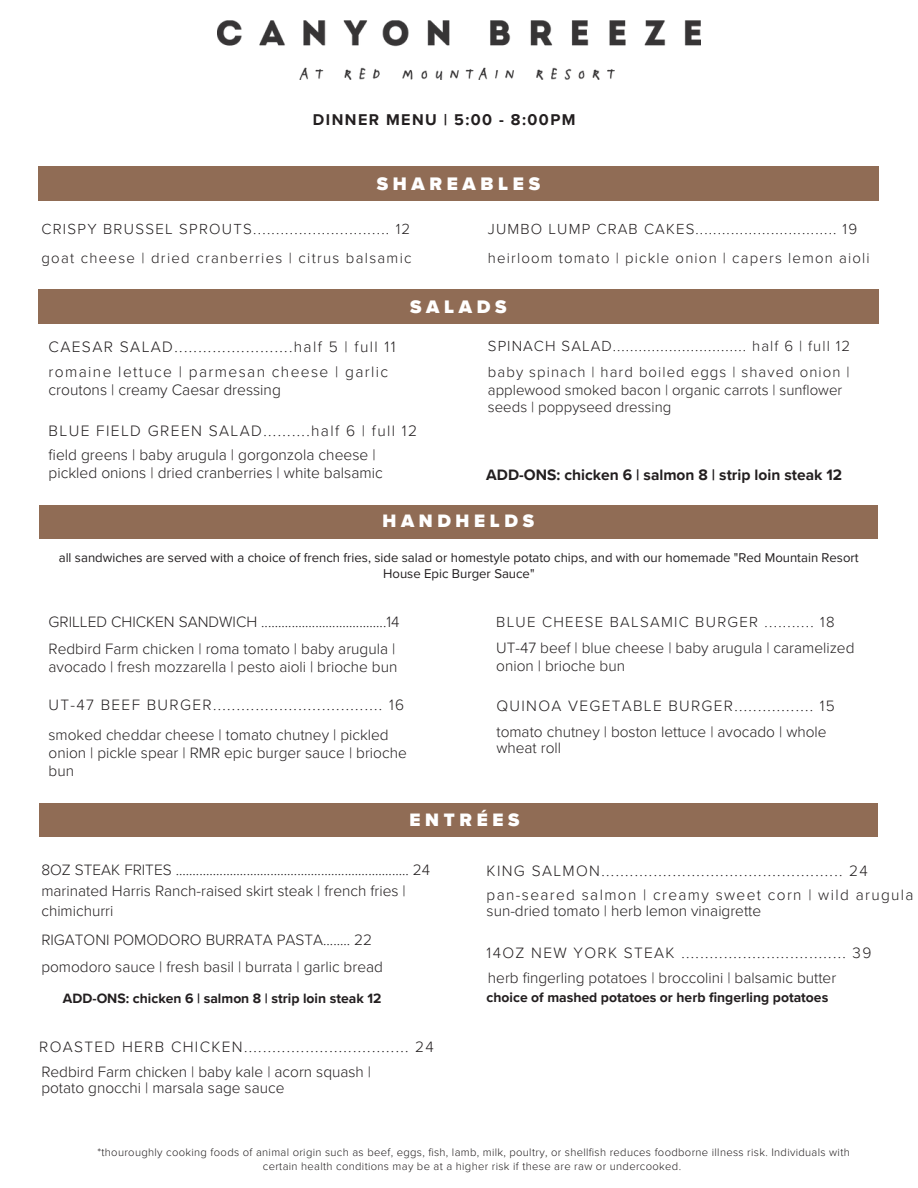
<style>
.page{position:relative;width:918px;height:1188px;background:#fff}
.page>*{position:absolute;margin:0;border:0;box-sizing:border-box;transform-origin:0 0}
.t1{font:900 18.75px "Proxima Nova";letter-spacing:.25em;color:#fff}
.t2{font:900 18.6px "Proxima Nova";letter-spacing:.25em;color:#fff}
.t3{font:700 16.05px "Proxima Nova";letter-spacing:.09em;color:#231f20}
.t4{font:300 15.6px/24.8px "Proxima Nova";color:#231f20}
.t5{font:300 15.6px/24.8px "Proxima Nova";letter-spacing:.09em;color:#231f20}
.t6{font:700 15.6px "Proxima Nova";color:#231f20}
.t7{font:300 15.45px/15.8px "Proxima Nova";color:#231f20}
.t8{font:300 15.45px/24.8px "Proxima Nova";letter-spacing:.09em;color:#231f20}
.t9{font:300 15px/25.8px "Proxima Nova";letter-spacing:.075em;color:#231f20}
.t10{font:300 15px "Proxima Nova";color:#231f20}
.t11{font:700 13.95px "Proxima Nova";color:#231f20}
.t12{font:13.2px "Proxima Nova";color:#231f20}
.t13{font:300 11.25px/13.5px "Proxima Nova";letter-spacing:.03em;color:#231f20;text-align:center}
</style>
<div class="page">
<div style="left:39px;top:505px;width:838px;height:34px;background:#906c55"></div>
<img style="left:217px;top:20px;width:484px;height:60px">
<div style="left:38px;top:166px;width:841px;height:34px;background:#906c55"></div>
<div style="left:38px;top:289px;width:841px;height:34px;background:#906c55"></div>
<div style="left:39px;top:803px;width:838px;height:34px;background:#906c55"></div>
<h3 class="t3" style="left:313px;top:110px;width:264px">DINNER MENU | 5:00 - 8:00PM</h3>
<h6 class="t1" style="left:377px;top:173px;width:165px">SHAREABLES</h6>
<h5 class="t9" style="left:41px;top:216px;width:370px">CRISPY BRUSSEL SPROUTS.............................. 12</h5>
<h5 class="t9" style="left:41px;top:245px;width:372px">goat cheese | dried cranberries | citrus balsamic</h5>
<h1 class="t9" style="left:488px;top:216px;width:371px">JUMBO LUMP CRAB CAKES................................ 19</h1>
<h3 class="t9" style="left:488px;top:245px;width:383px">heirloom tomato | pickle onion | capers lemon aioli</h3>
<h5 class="t1" style="left:410px;top:295px;width:98px">SALADS</h5>
<h5 class="t9" style="left:488px;top:334px;width:364px">SPINACH SALAD............................... half 6 | full 12 baby spinach | hard boiled eggs | shaved onion |</h5>
<h5 class="t10" style="left:488px;top:381px;width:356px">applewood smoked bacon | organic carrots | sunflower</h5>
<h5 class="t10" style="left:488px;top:398px;width:185px">seeds | poppyseed dressing</h5>
<h5 class="t5" style="left:49px;top:335px;width:348px">CAESAR SALAD.........................half 5 | full 11 romaine lettuce | parmesan cheese | garlic</h5>
<h5 class="t4" style="left:49px;top:377px;width:234px">croutons | creamy Caesar dressing</h5>
<h6 class="t4" style="left:49px;top:418px;width:370px">BLUE FIELD GREEN SALAD..........half 6 | full 12 field greens | baby arugula | gorgonzola cheese |</h6>
<h6 class="t4" style="left:49px;top:461px;width:336px">pickled onions | dried cranberries | white balsamic</h6>
<h3 class="t6" style="left:486px;top:466px;width:357px">ADD-ONS: chicken 6 | salmon 8 | strip loin steak 12</h3>
<h5 class="t2" style="left:382px;top:510px;width:153px">HANDHELDS</h5>
<h3 class="t12" style="left:59px;top:550px;width:801px">all sandwiches are served with a choice of french fries, side salad or homestyle potato chips, and with our homemade "Red Mountain Resort</h3>
<h5 class="t12" style="left:383px;top:566px;width:153px">House Epic Burger Sauce"</h5>
<h5 class="t7" style="left:49px;top:614px;width:352px">GRILLED CHICKEN SANDWICH .....................................14</h5>
<h5 class="t7" style="left:49px;top:640px;width:350px;line-height:17.9px">Redbird Farm chicken | roma tomato | baby arugula | avocado | fresh mozzarella | pesto aioli | brioche bun</h5>
<h4 class="t7" style="left:49px;top:690px;width:357px;line-height:30.3px">UT-47 BEEF BURGER.................................... 16 smoked cheddar cheese | tomato chutney | pickled</h4>
<h4 class="t7" style="left:49px;top:745px;width:360px">onion | pickle spear | RMR epic burger sauce | brioche</h4>
<h1 class="t7" style="left:49px;top:763px;width:27px">bun</h1>
<h5 class="t9" style="left:496px;top:609px;width:340px">BLUE CHEESE BALSAMIC BURGER ........... 18</h5>
<p class="t7" style="left:496px;top:639px;width:360px;line-height:18px">UT-47 beef | blue cheese | baby arugula | caramelized onion | brioche bun</p>
<p class="t7" style="left:496px;top:694px;width:340px;line-height:25.8px">QUINOA VEGETABLE BURGER................. 15 tomato chutney | boston lettuce | avocado | whole</p>
<p class="t7" style="left:496px;top:740px;width:66px">wheat roll</p>
<h1 class="t2" style="left:410px;top:809px;width:111px">ENTRÉES</h1>
<p class="t7" style="left:41px;top:863px;width:390px">8OZ STEAK FRITES ..................................................................... 24</p>
<h2 class="t7" style="left:41px;top:883px;width:366px">marinated Harris Ranch-raised skirt steak | french fries |</h2>
<h1 class="t7" style="left:41px;top:903px;width:74px">chimichurri</h1>
<p class="t7" style="left:41px;top:932px;width:332px">RIGATONI POMODORO BURRATA PASTA........ 22</p>
<p class="t7" style="left:41px;top:959px;width:343px">pomodoro sauce | fresh basil | burrata | garlic bread</p>
<p class="t8" style="left:487px;top:858px;width:429px">KING SALMON................................................... 24 pan-seared salmon | creamy sweet corn | wild arugula</p>
<p class="t7" style="left:487px;top:903px;width:276px">sun-dried tomato | herb lemon vinaigrette</p>
<h3 class="t8" style="left:487px;top:941px;width:386px">14OZ NEW YORK STEAK ................................... 39</h3>
<h5 class="t7" style="left:488px;top:970px;width:350px">herb fingerling potatoes | broccolini | balsamic butter</h5>
<h3 class="t11" style="left:63px;top:990px;width:320px">ADD-ONS: chicken 6 | salmon 8 | strip loin steak 12</h3>
<h5 class="t11" style="left:487px;top:989px;width:343px">choice of mashed potatoes or herb fingerling potatoes</h5>
<h3 class="t8" style="left:39px;top:1035px;width:396px">ROASTED HERB CHICKEN................................... 24</h3>
<h5 class="t7" style="left:41px;top:1064px;width:331px">Redbird Farm chicken | baby kale | acorn squash | potato gnocchi | marsala sage sauce</h5>
<h3 class="t13" style="left:97px;top:1146px;width:754px">*thouroughly cooking foods of animal origin such as beef, eggs, fish, lamb, milk, poultry, or shellfish reduces foodborne illness risk. Individuals with certain health conditions may be at a higher risk if these are raw or undercooked.</h3>
</div>
